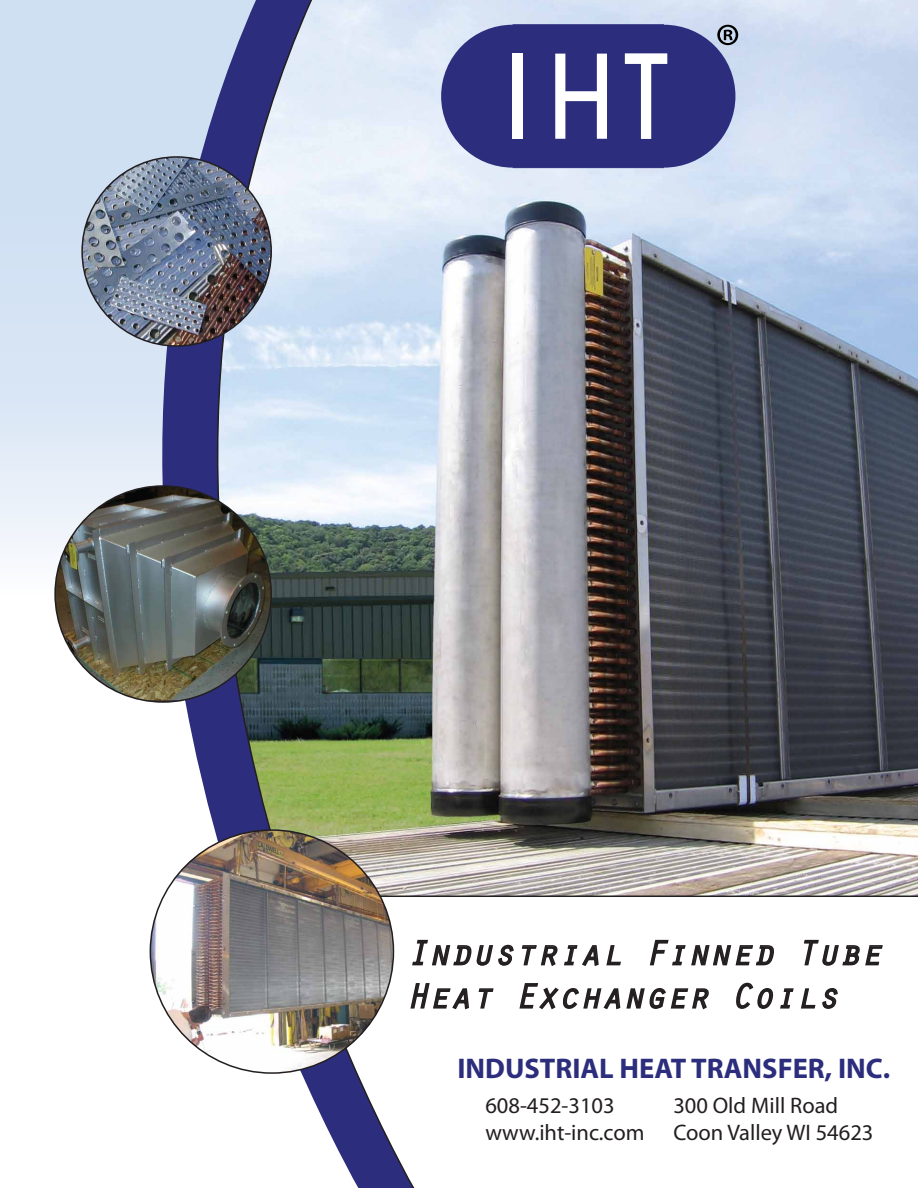
<style>
.page{position:relative;width:918px;height:1188px;background:#fff}
.page>*{position:absolute;margin:0;border:0;box-sizing:border-box;transform-origin:0 0}
.t1{font:62.1px "Myriad Pro";color:#010101}
.t2{font:italic 36px/43.2px "Orator Std";color:#231f20}
.t3{font:700 28.5px "Myriad Pro";color:#2c2d7c}
.t4{font:22.5px/27px "Myriad Pro";color:#231f20}
</style>
<div class="page">
<img style="left:435px;top:0;width:483px;height:896px">
<svg style="left:378px;top:0;width:57px;height:1188px"></svg>
<svg style="left:0;top:0;width:378px;height:1188px"></svg>
<img style="left:82px;top:157px;width:189px;height:189px;border-radius:94px">
<img style="left:55px;top:486px;width:216px;height:214px">
<img style="left:150px;top:830px;width:243px;height:243px;border-radius:121px">
<div style="left:441px;top:25px;width:294px;height:143px;background:#2c2e7d;border-radius:71px"></div>
<hr style="left:512px;top:24px;width:152px;height:1px;background:#2c2d7c">
<svg style="left:625px;top:54px;width:42px;height:85px"></svg>
<svg style="left:555px;top:54px;width:52px;height:85px"></svg>
<div style="left:512px;top:54px;width:11px;height:85px;background:#fff"></div>
<svg style="left:411px;top:931px;width:103px;height:35px"></svg>
<svg style="left:521px;top:945px;width:78px;height:21px"></svg>
<svg style="left:606px;top:945px;width:15px;height:21px"></svg>
<svg style="left:649px;top:939px;width:125px;height:27px"></svg>
<svg style="left:804px;top:939px;width:79px;height:27px"></svg>
<svg style="left:409px;top:982px;width:60px;height:28px"></svg>
<svg style="left:478px;top:988px;width:16px;height:21px"></svg>
<svg style="left:519px;top:983px;width:190px;height:27px"></svg>
<svg style="left:736px;top:982px;width:58px;height:27px"></svg>
<svg style="left:801px;top:988px;width:37px;height:21px"></svg>
<h1 class="t1" style="left:714px;top:8px;width:28px">®</h1>
<h2 class="t2" style="left:406px;top:929px;width:477px">Industrial Finned Tube<br>Heat Exchanger Coils</h2>
<p class="t3" style="left:457px;top:1050px;width:434px">INDUSTRIAL HEAT TRANSFER, INC.</p>
<p class="t4" style="left:673px;top:1091px;width:201px">300 Old Mill Road<br>Coon Valley WI 54623</p>
<p class="t4" style="left:485px;top:1091px;width:161px">608-452-3103 www.iht-inc.com</p>
</div>
